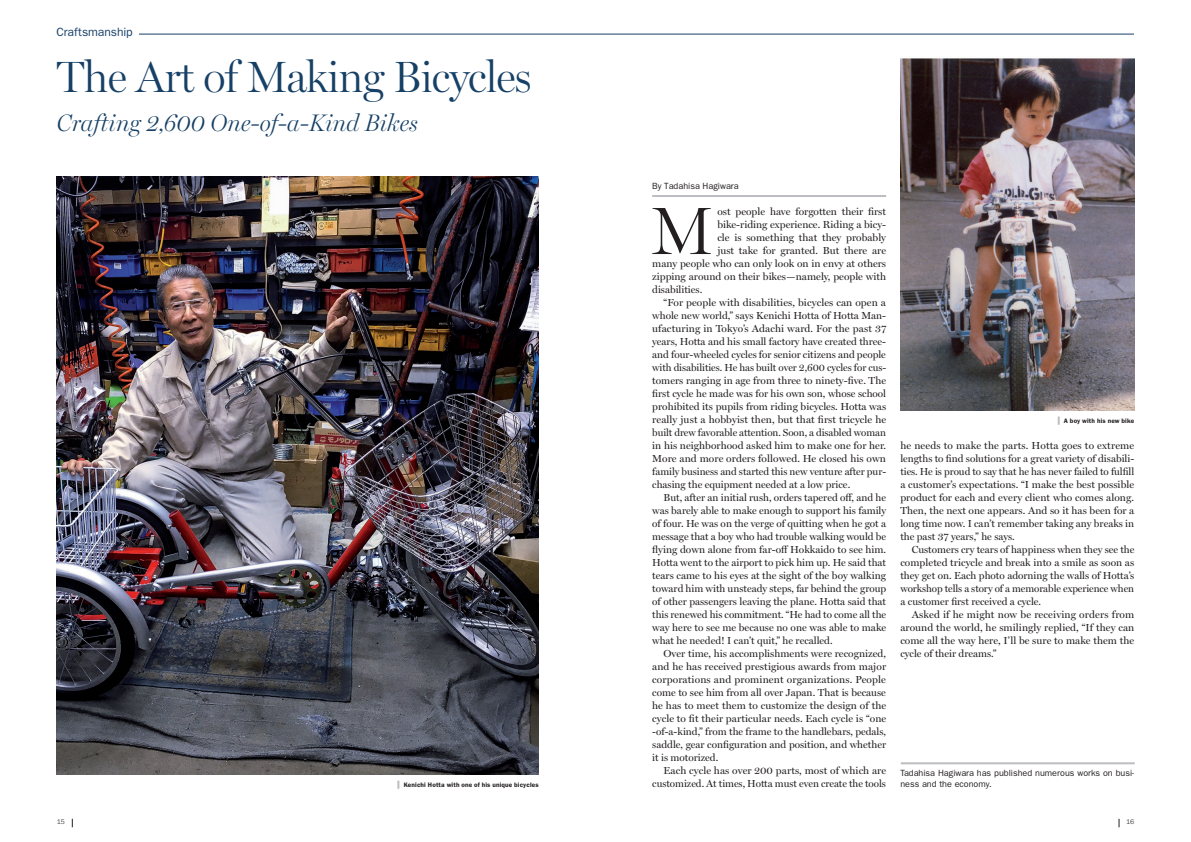
<style>
.page{position:relative;width:1191px;height:842px;background:#fff}
.page>*{position:absolute;margin:0;border:0;box-sizing:border-box;transform-origin:0 0}
.t1{font:300 67.4px "Miller Display";color:#231f20}
.t2{font:300 44px "Miller Display";letter-spacing:-.02em;color:#164066}
.t3{font:italic 300 24px "Miller Display";color:#164066}
.t4{font:12px "Franklin Gothic";letter-spacing:-.005em;color:#164066}
.t5{font:10.2px/13px "Miller Display";color:#231f20;text-align:justify}
.t6{font:9px/11px "Franklin Gothic";color:#231f20}
.t7{font:300 7px "Franklin Gothic URW";color:#231f20}
.t8{font:600 6.5px "Franklin Gothic";letter-spacing:.02em;color:#231f20}
</style>
<div class="page">
<hr style="left:139px;top:34px;width:995px;height:1px;background:#164066">
<img style="left:56px;top:176px;width:483px;height:598px">
<hr style="left:652px;top:195px;width:234px;height:2px;background:#bcbdc0">
<img style="left:900px;top:58px;width:234px;height:352px">
<svg style="left:397px;top:781px;width:2px;height:8px"></svg>
<svg style="left:1057px;top:417px;width:2px;height:8px"></svg>
<svg style="left:901px;top:762px;width:234px;height:3px"></svg>
<hr style="left:900px;top:762px;width:234px;height:2px;background:#bcbdc0">
<p class="t4" style="left:56px;top:25px;width:78px">Craftsmanship</p>
<h2 class="t2" style="left:57px;top:51px;width:476px">The Art of Making Bicycles</h2>
<h3 class="t3" style="left:57px;top:108px;width:362px">Crafting 2,600 One-of-a-Kind Bikes</h3>
<p class="t8" style="left:404px;top:781px;width:136px">Kenichi Hotta with one of his unique bicycles</p>
<p class="t6" style="left:652px;top:180px;width:88px">By Tadahisa Hagiwara</p>
<h1 class="t1" style="left:651px;top:192px;width:65px">M</h1>
<p class="t5" style="left:717px;top:205px;width:170px">ost people have forgotten their first</p>
<p class="t5" style="left:717px;top:218px;width:170px">bike-riding experience. Riding a bicy-</p>
<p class="t5" style="left:717px;top:231px;width:170px">cle is something that they probably</p>
<p class="t5" style="left:717px;top:244px;width:170px">just take for granted. But there are</p>
<p class="t5" style="left:652px;top:257px;width:235px">many people who can only look on in envy at others</p>
<p class="t5" style="left:652px;top:270px;width:235px">zipping around on their bikes—namely, people with</p>
<p class="t5" style="left:652px;top:283px;width:52px">disabilities.</p>
<p class="t5" style="left:663px;top:296px;width:224px">“For people with disabilities, bicycles can open a</p>
<p class="t5" style="left:652px;top:309px;width:235px">whole new world,” says Kenichi Hotta of Hotta Man-</p>
<p class="t5" style="left:652px;top:322px;width:236px">ufacturing in Tokyo’s Adachi ward. For the past 37</p>
<p class="t5" style="left:652px;top:335px;width:235px">years, Hotta and his small factory have created three-</p>
<p class="t5" style="left:652px;top:348px;width:235px">and four-wheeled cycles for senior citizens and people</p>
<p class="t5" style="left:652px;top:361px;width:236px">with disabilities. He has built over 2,600 cycles for cus-</p>
<p class="t5" style="left:652px;top:374px;width:235px">tomers ranging in age from three to ninety-five. The</p>
<p class="t5" style="left:652px;top:387px;width:235px">first cycle he made was for his own son, whose school</p>
<p class="t5" style="left:652px;top:400px;width:235px">prohibited its pupils from riding bicycles. Hotta was</p>
<p class="t5" style="left:652px;top:413px;width:236px">really just a hobbyist then, but that first tricycle he</p>
<p class="t5" style="left:652px;top:426px;width:235px">built drew favorable attention. Soon, a disabled woman</p>
<p class="t5" style="left:652px;top:439px;width:235px">in his neighborhood asked him to make one for her.</p>
<p class="t5" style="left:652px;top:452px;width:235px">More and more orders followed. He closed his own</p>
<p class="t5" style="left:652px;top:465px;width:235px">family business and started this new venture after pur-</p>
<p class="t5" style="left:652px;top:478px;width:199px">chasing the equipment needed at a low price.</p>
<p class="t5" style="left:663px;top:491px;width:224px">But, after an initial rush, orders tapered off, and he</p>
<p class="t5" style="left:652px;top:504px;width:235px">was barely able to make enough to support his family</p>
<p class="t5" style="left:652px;top:517px;width:235px">of four. He was on the verge of quitting when he got a</p>
<p class="t5" style="left:652px;top:530px;width:235px">message that a boy who had trouble walking would be</p>
<p class="t5" style="left:652px;top:543px;width:235px">flying down alone from far-off Hokkaido to see him.</p>
<p class="t5" style="left:652px;top:556px;width:235px">Hotta went to the airport to pick him up. He said that</p>
<p class="t5" style="left:652px;top:569px;width:235px">tears came to his eyes at the sight of the boy walking</p>
<p class="t5" style="left:652px;top:582px;width:236px">toward him with unsteady steps, far behind the group</p>
<p class="t5" style="left:652px;top:595px;width:235px">of other passengers leaving the plane. Hotta said that</p>
<p class="t5" style="left:652px;top:608px;width:235px">this renewed his commitment. “He had to come all the</p>
<p class="t5" style="left:652px;top:621px;width:235px">way here to see me because no one was able to make</p>
<p class="t5" style="left:652px;top:634px;width:182px">what he needed! I can’t quit,” he recalled.</p>
<p class="t5" style="left:663px;top:647px;width:224px">Over time, his accomplishments were recognized,</p>
<p class="t5" style="left:652px;top:660px;width:235px">and he has received prestigious awards from major</p>
<p class="t5" style="left:652px;top:673px;width:235px">corporations and prominent organizations. People</p>
<p class="t5" style="left:652px;top:686px;width:235px">come to see him from all over Japan. That is because</p>
<p class="t5" style="left:652px;top:699px;width:235px">he has to meet them to customize the design of the</p>
<p class="t5" style="left:652px;top:712px;width:235px">cycle to fit their particular needs. Each cycle is “one</p>
<p class="t5" style="left:652px;top:725px;width:235px">-of-a-kind,” from the frame to the handlebars, pedals,</p>
<p class="t5" style="left:652px;top:738px;width:235px">saddle, gear configuration and position, and whether</p>
<p class="t5" style="left:652px;top:751px;width:68px">it is motorized.</p>
<p class="t5" style="left:663px;top:764px;width:224px">Each cycle has over 200 parts, most of which are</p>
<p class="t5" style="left:652px;top:777px;width:235px">customized. At times, Hotta must even create the tools</p>
<p class="t8" style="left:1063px;top:417px;width:72px">A boy with his new bike</p>
<p class="t5" style="left:900px;top:439px;width:235px">he needs to make the parts. Hotta goes to extreme lengths to find solutions for a great variety of disabili&shy;ties. He is proud to say that he has never failed to fulfill a customer’s expectations. “I make the best possible product for each and every client who comes along.<br>Then, the next one appears. And so it has been for a long time now. I can’t remember taking any breaks in the past 37 years,” he says.</p>
<p class="t5" style="left:900px;top:543px;width:236px;text-indent:11px">Customers cry tears of happiness when they see the completed tricycle and break into a smile as soon as they get on. Each photo adorning the walls of Hotta’s workshop tells a story of a memorable experience when a customer first received a cycle.</p>
<p class="t5" style="left:900px;top:608px;width:235px;text-indent:11px">Asked if he might now be receiving orders from around the world, he smilingly replied, “If they can come all the way here, I’ll be sure to make them the cycle of their dreams.”</p>
<p class="t6" style="left:900px;top:767px;width:235px">Tadahisa Hagiwara has published numerous works on busi&shy;ness and the economy.</p>
<p class="t7" style="left:57px;top:817px;width:10px">15</p>
<p class="t7" style="left:1126px;top:817px;width:10px">16</p>
</div>
